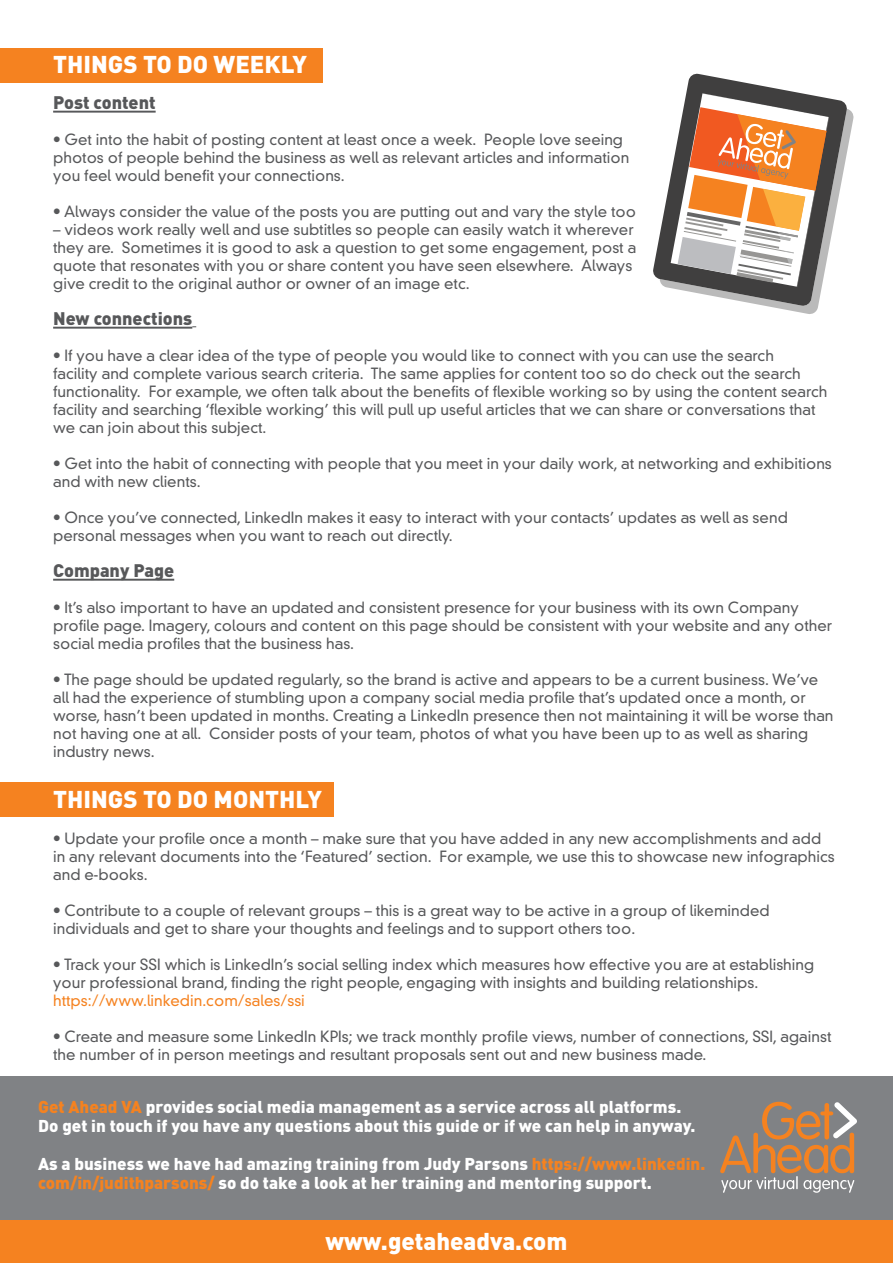
<style>
.page{position:relative;width:893px;height:1263px;background:#fff}
.page>*{position:absolute;margin:0;border:0;box-sizing:border-box;transform-origin:0 0}
.t1{font:900 24px "DIN";color:#fff}
.t2{font:900 18px "DIN";color:#57585a}
.t3{font:900 16.95px/19px "DIN";color:#fff}
.t4{font:300 15px/18px "DIN Neuzeit Grotesk Std";color:#57585a}
.t5{font:300 15px "DIN Neuzeit Grotesk Std";color:#f58220}
.s1{color:#f58220}
</style>
<div class="page">
<div style="left:0;top:1076px;width:893px;height:145px;background:#808285"></div>
<svg style="left:720px;top:1102px;width:137px;height:91px"></svg>
<div style="left:0;top:1220px;width:893px;height:43px;background:#f58220"></div>
<div style="left:0;top:782px;width:333px;height:34px;background:#f58220"></div>
<div style="left:0;top:48px;width:323px;height:34px;background:#f58220"></div>
<svg style="left:653px;top:73px;width:147px;height:207px"></svg>
<svg style="left:660px;top:93px;width:194px;height:221px"></svg>
<hr style="left:53px;top:111px;width:103px;height:2px;background:#57585a">
<hr style="left:53px;top:327px;width:139px;height:2px;background:#57585a">
<hr style="left:53px;top:579px;width:121px;height:2px;background:#57585a">
<h1 class="t1" style="left:53px;top:49px;width:255px">THINGS TO DO WEEKLY</h1>
<p class="t2" style="left:53px;top:91px;width:104px">Post content</p>
<p class="t4" style="left:53px;top:131px;width:578px">• Get into the habit of posting content at least once a week. People love seeing photos of people behind the business as well as relevant articles and information you feel would benefit your connections.</p>
<p class="t4" style="left:53px;top:203px;width:584px">• Always consider the value of the posts you are putting out and vary the style too</p>
<p class="t4" style="left:53px;top:221px;width:585px">– videos work really well and use subtitles so people can easily watch it wherever they are. Sometimes it is good to ask a question to get some engagement, post a quote that resonates with you or share content you have seen elsewhere. Always give credit to the original author or owner of an image etc.</p>
<p class="t2" style="left:53px;top:307px;width:141px">New connections</p>
<p class="t4" style="left:53px;top:347px;width:776px">• If you have a clear idea of the type of people you would like to connect with you can use the search<br>facility and complete various search criteria. The same applies for content too so do check out the search functionality. For example, we often talk about the benefits of flexible working so by using the content search facility and searching ‘flexible working’ this will pull up useful articles that we can share or conversations that we can join about this subject.</p>
<p class="t4" style="left:53px;top:455px;width:780px">• Get into the habit of connecting with people that you meet in your daily work, at networking and exhibitions and with new clients.</p>
<p class="t4" style="left:53px;top:509px;width:736px">• Once you’ve connected, LinkedIn makes it easy to interact with your contacts’ updates as well as send personal messages when you want to reach out directly.</p>
<p class="t2" style="left:53px;top:559px;width:123px">Company Page</p>
<p class="t4" style="left:53px;top:599px;width:780px">• It’s also important to have an updated and consistent presence for your business with its own Company profile page. Imagery, colours and content on this page should be consistent with your website and any other social media profiles that the business has.</p>
<p class="t4" style="left:53px;top:671px;width:782px">• The page should be updated regularly, so the brand is active and appears to be a current business. We’ve all had the experience of stumbling upon a company social media profile that’s updated once a month, or worse, hasn’t been updated in months. Creating a LinkedIn presence then not maintaining it will be worse than not having one at all. Consider posts of your team, photos of what you have been up to as well as sharing industry news.</p>
<h1 class="t1" style="left:53px;top:784px;width:270px">THINGS TO DO MONTHLY</h1>
<p class="t4" style="left:53px;top:830px;width:783px">• Update your profile once a month – make sure that you have added in any new accomplishments and add in any relevant documents into the ‘Featured’ section. For example, we use this to showcase new infographics and e-books.</p>
<p class="t4" style="left:53px;top:902px;width:718px">• Contribute to a couple of relevant groups – this is a great way to be active in a group of likeminded individuals and get to share your thoughts and feelings and to support others too.</p>
<p class="t4" style="left:53px;top:956px;width:763px">• Track your SSI which is LinkedIn’s social selling index which measures how effective you are at establishing your professional brand, finding the right people, engaging with insights and building relationships.</p>
<p class="t5" style="left:53px;top:992px;width:253px">https://www.linkedin.com/sales/ssi</p>
<p class="t4" style="left:53px;top:1028px;width:780px">• Create and measure some LinkedIn KPIs; we track monthly profile views, number of connections, SSI, against the number of in person meetings and resultant proposals sent out and new business made.</p>
<p class="t3" style="left:38px;top:1096px;width:659px"><span class="s1">Get Ahead VA</span> provides social media management as a service across all platforms.<br>Do get in touch if you have any questions about this guide or if we can help in anyway.</p>
<p class="t3" style="left:38px;top:1153px;width:669px">As a business we have had amazing training from Judy Parsons <span class="s1">https://www.linkedin. com/in/judithparsons/</span> so do take a look at her training and mentoring support.</p>
<h1 class="t1" style="left:325px;top:1225px;width:243px">www.getaheadva.com</h1>
</div>
